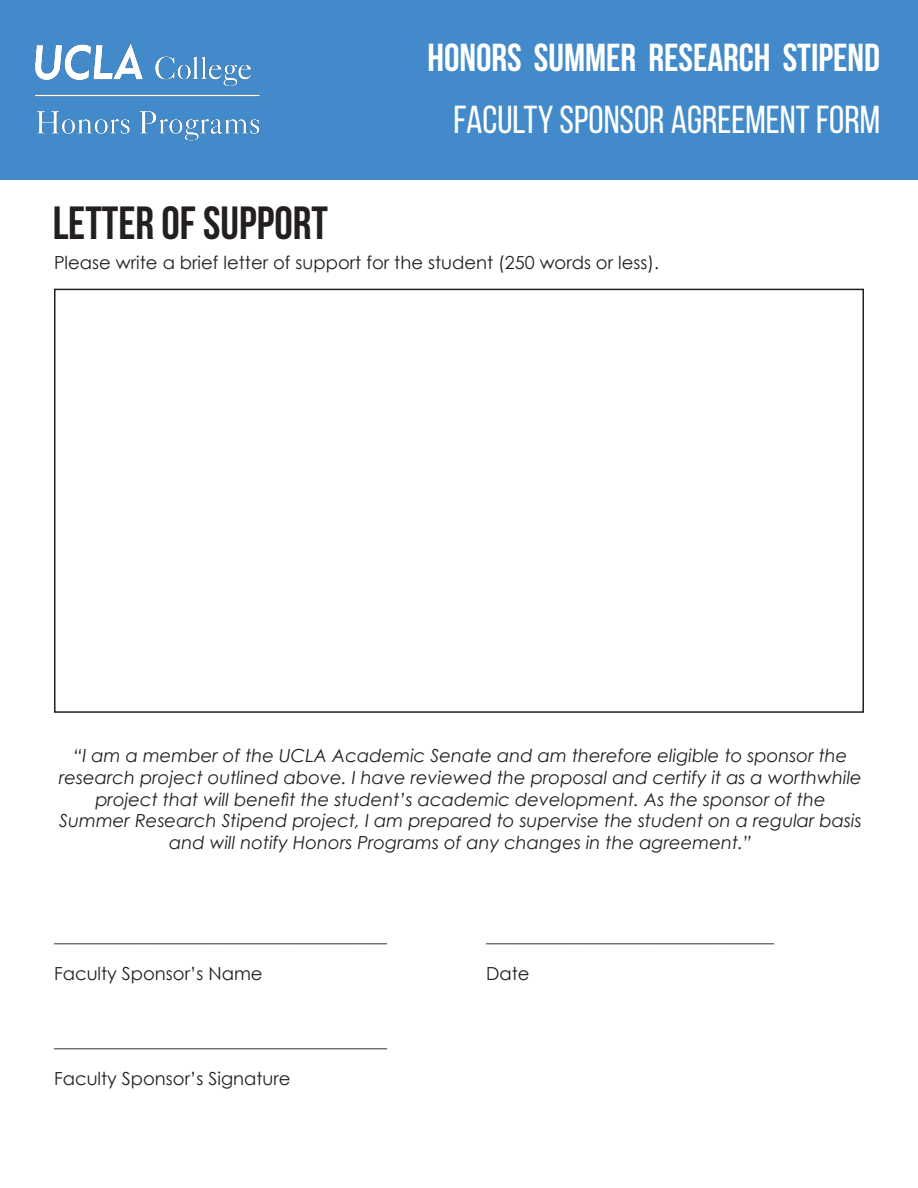
<style>
.page{position:relative;width:918px;height:1188px;background:#fff}
.page>*{position:absolute;margin:0;border:0;box-sizing:border-box;transform-origin:0 0}
.t1{font:700 46.5px "Bebas Neue";color:#231f20}
.t2{font:39px "Bebas Neue";color:#fff}
.t3{font:700 39px "Bebas Neue";color:#fff}
.t4{font:italic 18px/21.6px "Century Gothic";color:#231f20;text-align:center}
.t5{font:18px/37.5px "Century Gothic";color:#231f20}
.s1{font-style:inherit}
</style>
<div class="page">
<div style="left:54px;top:289px;width:810px;height:424px;border:2px solid #231f20"></div>
<div style="left:0;top:0;width:918px;height:180px;background:#428ac9"></div>
<img style="left:34px;top:43px;width:226px;height:98px">
<p class="t3" style="left:427px;top:37px;width:454px">HONORS SUMMER RESEARCH STIPEND</p>
<p class="t2" style="left:453px;top:98px;width:428px">FACULTY SPONSOR AGREEMENT FORM</p>
<h1 class="t1" style="left:52px;top:197px;width:277px">LETTER OF SUPPORT</h1>
<p class="t5" style="left:54px;top:244px;width:607px">Please write a brief letter of support for the student (250 words or less).</p>
<p class="t4" style="left:59px;top:745px;width:804px">“I am a member of the UCLA Academic Senate and am therefore eligible to sponsor the research project outlined above. I have reviewed the proposal and certify it as a worthwhile <span class="s1">project that will benefit the student’s academic development. As the sponsor of the</span></p>
<p class="t4" style="left:59px;top:810px;width:804px">Summer Research Stipend project, I am prepared to supervise the student on a regular basis and will notify Honors Programs of any changes in the agreement.”</p>
<p class="t5" style="left:54px;top:916px;width:334px">_____________________________________</p>
<p class="t5" style="left:486px;top:916px;width:289px">________________________________</p>
<p class="t5" style="left:54px;top:954px;width:210px">Faculty Sponsor’s Name</p>
<p class="t5" style="left:486px;top:954px;width:45px">Date</p>
<p class="t5" style="left:54px;top:1021px;width:334px">_____________________________________<br>Faculty Sponsor’s Signature</p>
</div>
